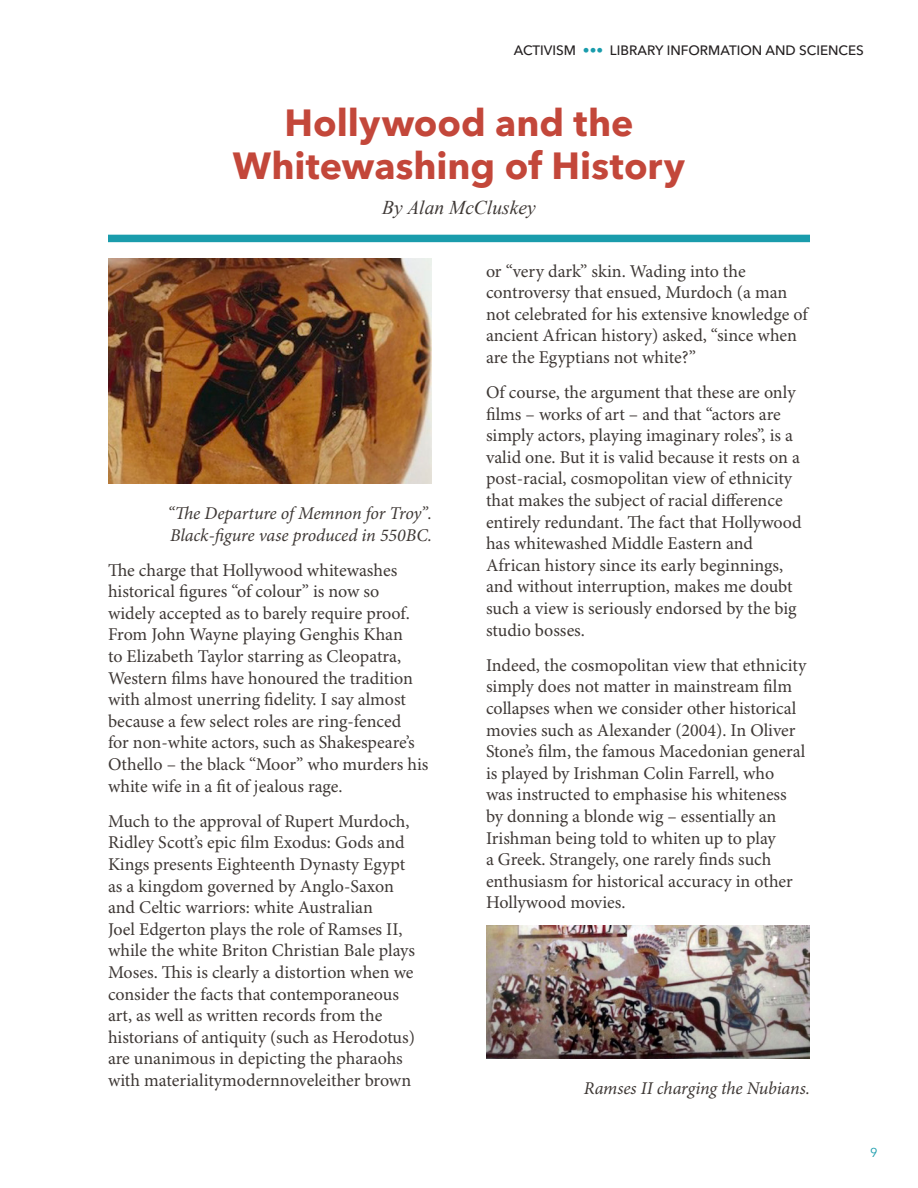
<style>
.page{position:relative;width:918px;height:1188px;background:#fff}
.page>*{position:absolute;margin:0;border:0;box-sizing:border-box;transform-origin:0 0}
.t1{font:700 37.5px/43.2px "Avenir Next LT Pro";color:#c3473a;text-align:center}
.t2{font:italic 19.5px "Times New Roman";color:#3e3835}
.t3{font:18px/21.6px "Minion Pro";color:#3e3835}
.t4{font:italic 18px/21.6px "Minion Pro";letter-spacing:-.01em;color:#3e3835}
.t5{font:500 13.5px "Avenir Next LT Pro";color:#231f20}
.t6{font:12.75px "Avenir Next LT Pro";color:#1a9cac}
.s1{color:#1a9cac}
</style>
<div class="page">
<div style="left:108px;top:235px;width:702px;height:7px;background:#1a9cac"></div>
<img style="left:108px;top:259px;width:324px;height:225px">
<img style="left:486px;top:925px;width:324px;height:134px">
<p class="t5" style="left:514px;top:42px;width:352px">ACTIVISM <span class="s1">•••</span> LIBRARY INFORMATION AND SCIENCES</p>
<h1 class="t1" style="left:233px;top:101px;width:454px">Hollywood and the<br>Whitewashing of History</h1>
<p class="t2" style="left:382px;top:194px;width:155px">By Alan McCluskey</p>
<p class="t4" style="left:167px;top:503px;width:266px">“Te Departure ofMemnon for Troy”.<br>Black-fgure vase produced in 550BC.</p>
<p class="t3" style="left:108px;top:560px;width:322px">Te charge that Hollywood whitewashes historical fgures “of colour” is now so widely accepted as to barely require proof.<br>From John Wayne playing Genghis Khan<br>to Elizabeth Taylor starring as Cleopatra, Western flms have honoured the tradition with almost unerring fdelity. I say almost because a few select roles are ring-fenced<br>for non-white actors, such as Shakespeare’s Othello – the black “Moor” who murders his white wife in a ft of jealous rage.</p>
<p class="t3" style="left:108px;top:811px;width:309px">Much to the approval of Rupert Murdoch, Ridley Scott’s epic flm Exodus: Gods and Kings presents Eighteenth Dynasty Egypt as a kingdom governed by Anglo-Saxon and Celtic warriors: white Australian<br>Joel Edgerton plays the role of Ramses II, while the white Briton Christian Bale plays Moses. Tis is clearly a distortion when we consider the facts that contemporaneous art, as well as written records from the historians of antiquity (such as Herodotus) are unanimous in depicting the pharaohs with materialitymodernnoveleither brown</p>
<p class="t3" style="left:486px;top:261px;width:325px">or “very dark” skin. Wading into the controversy that ensued, Murdoch (a man not celebrated for his extensive knowledge of ancient African history) asked, “since when are the Egyptians not white?”</p>
<p class="t3" style="left:486px;top:382px;width:317px">Of course, the argument that these are only flms – works of art – and that “actors are simply actors, playing imaginary roles”, is a valid one. But it is valid because it rests on a post-racial, cosmopolitan view of ethnicity that makes the subject of racial diference entirely redundant. Te fact that Hollywood has whitewashed Middle Eastern and African history since its early beginnings, and without interruption, makes me doubt such a view is seriously endorsed by the big studio bosses.</p>
<p class="t3" style="left:486px;top:655px;width:322px">Indeed, the cosmopolitan view that ethnicity simply does not matter in mainstream flm collapses when we consider other historical movies such as Alexander (2004). In Oliver Stone’s flm, the famous Macedonian general is played by Irishman Colin Farrell, who<br>was instructed to emphasise his whiteness by donning a blonde wig – essentially an Irishman being told to whiten up to play<br>a Greek. Strangely, one rarely fnds such enthusiasm for historical accuracy in other Hollywood movies.</p>
<p class="t4" style="left:584px;top:1078px;width:228px">Ramses II charging the Nubians.</p>
<p class="t6" style="left:870px;top:1145px;width:9px">9</p>
</div>
